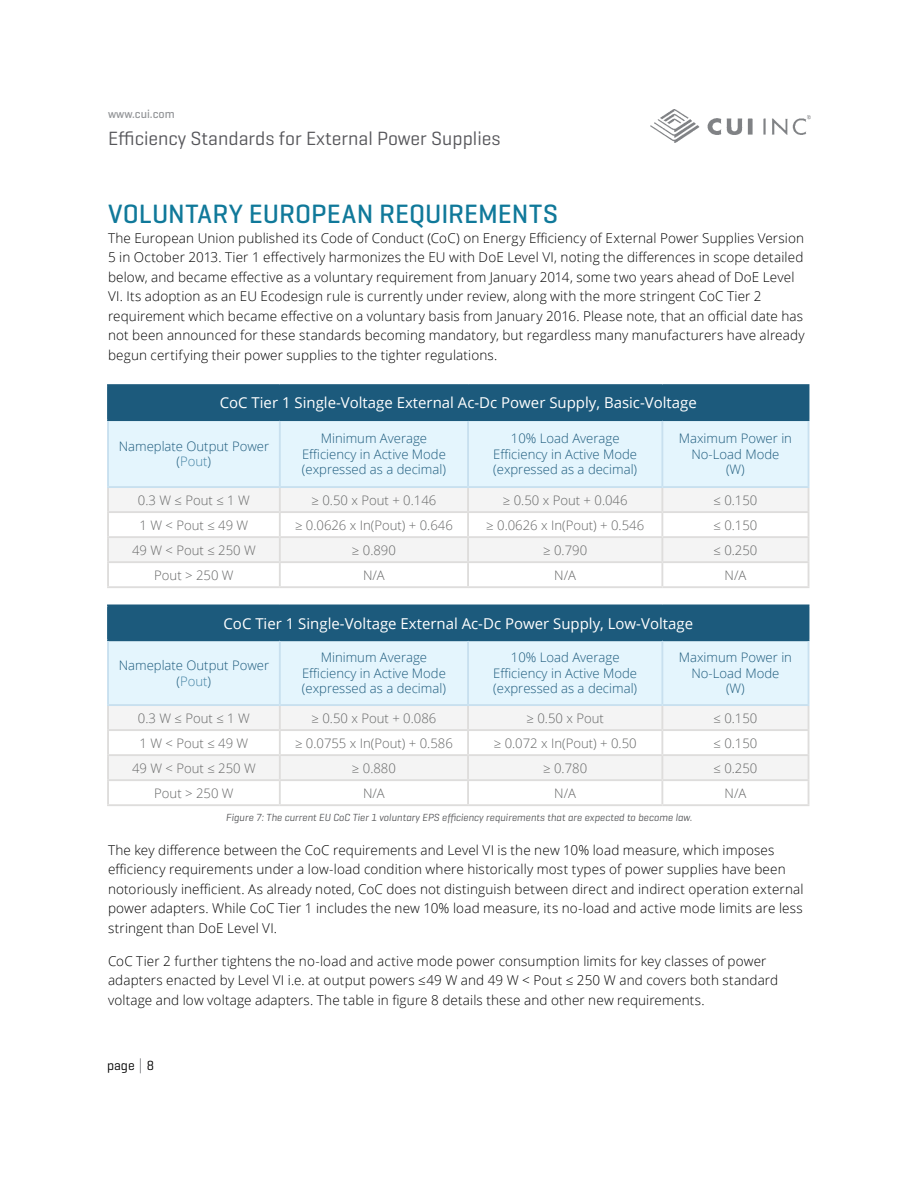
<style>
.page{position:relative;width:918px;height:1188px;background:#fff}
.page>*{position:absolute;margin:0;border:0;box-sizing:border-box;transform-origin:0 0}
.t1{font:500 27px "Geogrotesque";letter-spacing:.005em;color:#10799a}
.t2{font:19.5px "Geogrotesque";color:#56565a}
.t3{font:15px "Open Sans";color:#fff}
.t4{font:300 13.5px/19.5px "Open Sans";letter-spacing:.01em;color:#000}
.t5{font:13.5px "Geogrotesque";color:#000}
.t6{font:300 13.05px/15.8px "Open Sans";color:#1c5a7c;text-align:center}
.t7{font:300 13.05px "Open Sans";color:#666767}
.t8{font:500 12px "Geogrotesque";color:#939598}
.t9{font:italic 10.5px "Geogrotesque";color:#58595b}
.s1{color:#4483a4}
</style>
<div class="page">
<svg style="left:140px;top:1058px;width:1px;height:15px"></svg>
<img style="left:651px;top:109px;width:160px;height:33px">
<div style="left:108px;top:385px;width:701px;height:35px;background:#1c5a7c"></div>
<div style="left:109px;top:421px;width:699px;height:65px;background:#e4f5fd"></div>
<hr style="left:107px;top:384px;width:173px;height:2px;background:#1c5a7c">
<hr style="left:107px;top:386px;width:2px;height:33px;background:#1c5a7c">
<hr style="left:280px;top:384px;width:188px;height:2px;background:#1c5a7c">
<hr style="left:468px;top:384px;width:194px;height:2px;background:#1c5a7c">
<hr style="left:662px;top:384px;width:147px;height:2px;background:#1c5a7c">
<hr style="left:107px;top:419px;width:173px;height:2px;background:#1c5a7c">
<hr style="left:280px;top:419px;width:188px;height:2px;background:#1c5a7c">
<hr style="left:468px;top:419px;width:194px;height:2px;background:#1c5a7c">
<hr style="left:662px;top:419px;width:147px;height:2px;background:#1c5a7c">
<hr style="left:107px;top:421px;width:2px;height:65px;background:#c8e0ef">
<hr style="left:279px;top:421px;width:2px;height:65px;background:#c8e0ef">
<hr style="left:467px;top:421px;width:2px;height:65px;background:#c8e0ef">
<hr style="left:661px;top:421px;width:2px;height:65px;background:#c8e0ef">
<hr style="left:808px;top:421px;width:1px;height:65px;background:#c8e0ef">
<hr style="left:107px;top:486px;width:173px;height:2px;background:#c8e0ef">
<hr style="left:280px;top:486px;width:188px;height:2px;background:#c8e0ef">
<hr style="left:468px;top:486px;width:194px;height:2px;background:#c8e0ef">
<hr style="left:662px;top:486px;width:147px;height:2px;background:#c8e0ef">
<hr style="left:107px;top:488px;width:2px;height:23px;background:#dedddc">
<hr style="left:107px;top:511px;width:173px;height:2px;background:#dedddc">
<hr style="left:107px;top:513px;width:2px;height:23px;background:#dedddc">
<hr style="left:107px;top:536px;width:173px;height:2px;background:#dedddc">
<hr style="left:107px;top:538px;width:2px;height:23px;background:#dedddc">
<hr style="left:107px;top:561px;width:173px;height:2px;background:#dedddc">
<hr style="left:107px;top:563px;width:2px;height:23px;background:#dedddc">
<svg style="left:109px;top:488px;width:700px;height:98px"></svg>
<hr style="left:107px;top:586px;width:173px;height:2px;background:#dedddc">
<hr style="left:280px;top:586px;width:188px;height:2px;background:#dedddc">
<hr style="left:468px;top:586px;width:194px;height:2px;background:#dedddc">
<hr style="left:662px;top:586px;width:147px;height:2px;background:#dedddc">
<div style="left:108px;top:605px;width:701px;height:35px;background:#1c5a7c"></div>
<div style="left:109px;top:641px;width:699px;height:63px;background:#e4f5fd"></div>
<hr style="left:107px;top:605px;width:173px;height:1px;background:#1c5a7c">
<hr style="left:107px;top:606px;width:2px;height:33px;background:#1c5a7c">
<hr style="left:107px;top:639px;width:173px;height:2px;background:#1c5a7c">
<hr style="left:280px;top:639px;width:188px;height:2px;background:#1c5a7c">
<hr style="left:468px;top:639px;width:194px;height:2px;background:#1c5a7c">
<hr style="left:662px;top:639px;width:147px;height:2px;background:#1c5a7c">
<hr style="left:107px;top:641px;width:2px;height:63px;background:#c8e0ef">
<hr style="left:279px;top:641px;width:2px;height:63px;background:#c8e0ef">
<hr style="left:467px;top:641px;width:2px;height:63px;background:#c8e0ef">
<hr style="left:661px;top:641px;width:2px;height:63px;background:#c8e0ef">
<hr style="left:808px;top:641px;width:1px;height:63px;background:#c8e0ef">
<hr style="left:107px;top:704px;width:173px;height:2px;background:#c8e0ef">
<hr style="left:280px;top:704px;width:188px;height:2px;background:#c8e0ef">
<hr style="left:468px;top:704px;width:194px;height:2px;background:#c8e0ef">
<hr style="left:662px;top:704px;width:147px;height:2px;background:#c8e0ef">
<hr style="left:107px;top:706px;width:2px;height:23px;background:#dedddc">
<hr style="left:107px;top:729px;width:173px;height:2px;background:#dedddc">
<hr style="left:107px;top:731px;width:2px;height:23px;background:#dedddc">
<hr style="left:107px;top:754px;width:173px;height:2px;background:#dedddc">
<hr style="left:107px;top:756px;width:2px;height:23px;background:#dedddc">
<hr style="left:107px;top:779px;width:173px;height:2px;background:#dedddc">
<hr style="left:107px;top:781px;width:2px;height:23px;background:#dedddc">
<svg style="left:109px;top:706px;width:700px;height:98px"></svg>
<hr style="left:107px;top:804px;width:173px;height:2px;background:#dedddc">
<hr style="left:280px;top:804px;width:188px;height:2px;background:#dedddc">
<hr style="left:468px;top:804px;width:194px;height:2px;background:#dedddc">
<hr style="left:662px;top:804px;width:147px;height:2px;background:#dedddc">
<p class="t8" style="left:108px;top:107px;width:68px">www.cui.com</p>
<h2 class="t2" style="left:108px;top:126px;width:394px">Efficiency Standards for External Power Supplies</h2>
<h1 class="t1" style="left:108px;top:197px;width:452px">VOLUNTARY EUROPEAN REQUIREMENTS</h1>
<p class="t4" style="left:108px;top:228px;width:698px">The European Union published its Code of Conduct (CoC) on Energy Efficiency of External Power Supplies Version 5 in October 2013. Tier 1 effectively harmonizes the EU with DoE Level VI, noting the differences in scope detailed below, and became effective as a voluntary requirement from January 2014, some two years ahead of DoE Level VI. Its adoption as an EU Ecodesign rule is currently under review, along with the more stringent CoC Tier 2 requirement which became effective on a voluntary basis from January 2016. Please note, that an official date has not been announced for these standards becoming mandatory, but regardless many manufacturers have already begun certifying their power supplies to the tighter regulations.</p>
<p class="t3" style="left:220px;top:393px;width:479px">CoC Tier 1 Single-Voltage External Ac-Dc Power Supply, Basic-Voltage</p>
<p class="t6" style="left:119px;top:438px;width:152px">Nameplate Output Power (<span class="s1">Pout</span>)</p>
<p class="t6" style="left:302px;top:430px;width:145px">Minimum Average<br>Efficiency in Active Mode (expressed as a decimal)</p>
<p class="t6" style="left:493px;top:430px;width:145px">10% Load Average<br>Efficiency in Active Mode (expressed as a decimal)</p>
<p class="t6" style="left:679px;top:430px;width:115px">Maximum Power in<br>No‑Load Mode<br>(W)</p>
<p class="t7" style="left:138px;top:491px;width:113px">0.3 W ≤ Pout ≤ 1 W</p>
<p class="t7" style="left:312px;top:491px;width:126px">≥ 0.50 x Pout + 0.146</p>
<p class="t7" style="left:503px;top:491px;width:126px">≥ 0.50 x Pout + 0.046</p>
<p class="t7" style="left:713px;top:491px;width:45px">≤ 0.150</p>
<p class="t7" style="left:140px;top:516px;width:110px">1 W &lt; Pout ≤ 49 W</p>
<p class="t7" style="left:295px;top:516px;width:159px">≥ 0.0626 x In(Pout) + 0.646</p>
<p class="t7" style="left:486px;top:516px;width:159px">≥ 0.0626 x In(Pout) + 0.546</p>
<p class="t7" style="left:713px;top:516px;width:45px">≤ 0.150</p>
<p class="t7" style="left:132px;top:541px;width:125px">49 W &lt; Pout ≤ 250 W</p>
<p class="t7" style="left:352px;top:541px;width:45px">≥ 0.890</p>
<p class="t7" style="left:543px;top:541px;width:45px">≥ 0.790</p>
<p class="t7" style="left:713px;top:541px;width:45px">≤ 0.250</p>
<p class="t7" style="left:154px;top:566px;width:81px">Pout &gt; 250 W</p>
<p class="t7" style="left:363px;top:566px;width:23px">N/A</p>
<p class="t7" style="left:554px;top:566px;width:23px">N/A</p>
<p class="t7" style="left:725px;top:566px;width:23px">N/A</p>
<p class="t3" style="left:224px;top:613px;width:471px">CoC Tier 1 Single-Voltage External Ac-Dc Power Supply, Low-Voltage</p>
<p class="t6" style="left:119px;top:657px;width:152px">Nameplate Output Power (<span class="s1">Pout</span>)</p>
<p class="t6" style="left:302px;top:649px;width:145px">Minimum Average<br>Efficiency in Active Mode (expressed as a decimal)</p>
<p class="t6" style="left:493px;top:649px;width:145px">10% Load Average<br>Efficiency in Active Mode (expressed as a decimal)</p>
<p class="t6" style="left:679px;top:649px;width:115px">Maximum Power in<br>No‑Load Mode<br>(W)</p>
<p class="t7" style="left:138px;top:709px;width:113px">0.3 W ≤ Pout ≤ 1 W</p>
<p class="t7" style="left:312px;top:709px;width:126px">≥ 0.50 x Pout + 0.086</p>
<p class="t7" style="left:527px;top:709px;width:79px">≥ 0.50 x Pout</p>
<p class="t7" style="left:713px;top:709px;width:45px">≤ 0.150</p>
<p class="t7" style="left:140px;top:734px;width:110px">1 W &lt; Pout ≤ 49 W</p>
<p class="t7" style="left:295px;top:734px;width:159px">≥ 0.0755 x In(Pout) + 0.586</p>
<p class="t7" style="left:494px;top:734px;width:144px">≥ 0.072 x In(Pout) + 0.50</p>
<p class="t7" style="left:713px;top:734px;width:45px">≤ 0.150</p>
<p class="t7" style="left:132px;top:759px;width:125px">49 W &lt; Pout ≤ 250 W</p>
<p class="t7" style="left:352px;top:759px;width:45px">≥ 0.880</p>
<p class="t7" style="left:543px;top:759px;width:45px">≥ 0.780</p>
<p class="t7" style="left:713px;top:759px;width:45px">≤ 0.250</p>
<p class="t7" style="left:154px;top:784px;width:81px">Pout &gt; 250 W</p>
<p class="t7" style="left:363px;top:784px;width:23px">N/A</p>
<p class="t7" style="left:554px;top:784px;width:23px">N/A</p>
<p class="t7" style="left:725px;top:784px;width:23px">N/A</p>
<p class="t9" style="left:226px;top:811px;width:468px">Figure 7: The current EU CoC Tier 1 voluntary EPS efficiency requirements that are expected to become law.</p>
<p class="t4" style="left:108px;top:840px;width:697px">The key difference between the CoC requirements and Level VI is the new 10% load measure, which imposes efficiency requirements under a low-load condition where historically most types of power supplies have been notoriously inefficient. As already noted, CoC does not distinguish between direct and indirect operation external power adapters. While CoC Tier 1 includes the new 10% load measure, its no-load and active mode limits are less stringent than DoE Level VI.</p>
<p class="t4" style="left:108px;top:951px;width:672px">CoC Tier 2 further tightens the no-load and active mode power consumption limits for key classes of power adapters enacted by Level VI i.e. at output powers ≤49 W and 49 W &lt; Pout ≤ 250 W and covers both standard voltage and low voltage adapters. The table in figure 8 details these and other new requirements.</p>
<p class="t5" style="left:107px;top:1057px;width:49px">page 8</p>
</div>
